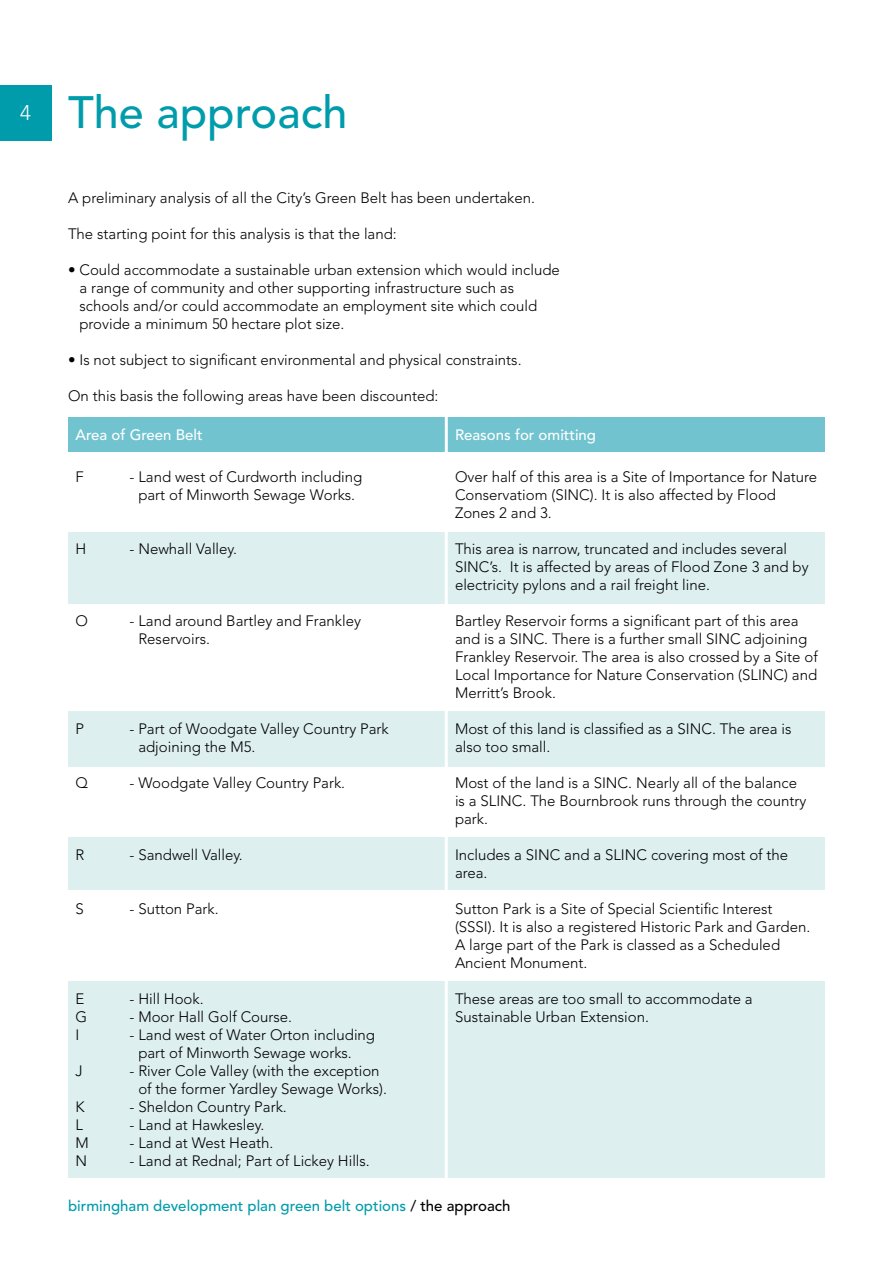
<style>
.page{position:relative;width:893px;height:1263px;background:#fff}
.page>*{position:absolute;margin:0;border:0;box-sizing:border-box;transform-origin:0 0}
.t1{font:500 45px "Avenir";color:#009cac}
.t2{font:300 21px "Avenir LT Std";color:#fff}
.t3{font:300 15px/18px "Avenir LT Std";color:#000}
.t4{font:500 15px "Avenir";color:#009cac}
.t5{font:500 15px "Avenir";color:#fff}
.s1{color:#000}
</style>
<div class="page">
<div style="left:68px;top:981px;width:757px;height:197px;background:#deeff0"></div>
<div style="left:68px;top:837px;width:757px;height:53px;background:#deeff0"></div>
<div style="left:0;top:85px;width:51px;height:55px;background:#009cac"></div>
<div style="left:68px;top:532px;width:757px;height:72px;background:#deeff0"></div>
<div style="left:68px;top:712px;width:757px;height:55px;background:#deeff0"></div>
<div style="left:68px;top:417px;width:757px;height:34px;background:#70c3cf"></div>
<hr style="left:445px;top:415px;width:3px;height:768px;background:#fff">
<p class="t2" style="left:20px;top:100px;width:12px">4</p>
<p class="t1" style="left:68px;top:86px;width:281px">The approach</p>
<p class="t3" style="left:68px;top:189px;width:468px">A preliminary analysis of all the City’s Green Belt has been undertaken.</p>
<p class="t3" style="left:68px;top:225px;width:330px">The starting point for this analysis is that the land:</p>
<p class="t3" style="left:79px;top:261px;width:482px;text-indent:-11px">• Could accommodate a sustainable urban extension which would include a range of community and other supporting infrastructure such as schools and/or could accommodate an employment site which could provide a minimum 50 hectare plot size.</p>
<p class="t3" style="left:68px;top:351px;width:455px">• Is not subject to significant environmental and physical constraints.</p>
<p class="t3" style="left:68px;top:387px;width:372px">On this basis the following areas have been discounted:</p>
<p class="t5" style="left:75px;top:426px;width:129px">Area of Green Belt</p>
<p class="t5" style="left:455px;top:426px;width:143px">Reasons for omitting</p>
<p class="t3" style="left:75px;top:468px;width:10px">F</p>
<p class="t3" style="left:129px;top:468px;width:234px;text-align:center">- Land west of Curdworth including part of Minworth Sewage Works.</p>
<p class="t3" style="left:75px;top:540px;width:12px">H</p>
<p class="t3" style="left:129px;top:540px;width:109px">- Newhall Valley.</p>
<p class="t3" style="left:75px;top:612px;width:14px">O</p>
<p class="t3" style="left:138px;top:612px;width:224px;text-indent:-9px">- Land around Bartley and Frankley<br>Reservoirs.</p>
<p class="t3" style="left:75px;top:720px;width:10px">P</p>
<p class="t3" style="left:138px;top:720px;width:252px;text-indent:-9px">- Part of Woodgate Valley Country Park adjoining the M5.</p>
<p class="t3" style="left:75px;top:774px;width:14px">Q</p>
<p class="t3" style="left:129px;top:774px;width:217px">- Woodgate Valley Country Park.</p>
<p class="t3" style="left:75px;top:846px;width:10px">R</p>
<p class="t3" style="left:129px;top:846px;width:115px">- Sandwell Valley.</p>
<p class="t3" style="left:75px;top:900px;width:10px">S</p>
<p class="t3" style="left:129px;top:900px;width:91px">- Sutton Park.</p>
<p class="t3" style="left:75px;top:990px;width:10px">E</p>
<p class="t3" style="left:129px;top:990px;width:76px">- Hill Hook.</p>
<p class="t3" style="left:75px;top:1008px;width:13px">G</p>
<p class="t3" style="left:129px;top:1008px;width:164px">- Moor Hall Golf Course.</p>
<p class="t3" style="left:75px;top:1026px;width:5px">I</p>
<p class="t3" style="left:138px;top:1026px;width:238px;text-indent:-9px">- Land west of Water Orton including part of Minworth Sewage works.</p>
<p class="t3" style="left:75px;top:1062px;width:9px">J</p>
<p class="t3" style="left:129px;top:1062px;width:259px;text-align:center">- River Cole Valley (with the exception of the former Yardley Sewage Works).</p>
<p class="t3" style="left:75px;top:1098px;width:11px">K</p>
<p class="t3" style="left:129px;top:1098px;width:159px">- Sheldon Country Park.</p>
<p class="t3" style="left:75px;top:1116px;width:9px">L</p>
<p class="t3" style="left:129px;top:1116px;width:136px">- Land at Hawkesley.</p>
<p class="t3" style="left:75px;top:1134px;width:15px">M</p>
<p class="t3" style="left:129px;top:1134px;width:145px">- Land at West Heath.</p>
<p class="t3" style="left:75px;top:1152px;width:13px">N</p>
<p class="t3" style="left:129px;top:1152px;width:242px">- Land at Rednal; Part of Lickey Hills.</p>
<p class="t3" style="left:455px;top:468px;width:364px">Over half of this area is a Site of Importance for Nature<br>Conservatiom (SINC). It is also affected by Flood<br>Zones 2 and 3.</p>
<p class="t3" style="left:455px;top:540px;width:355px">This area is narrow, truncated and includes several<br>SINC’s. It is affected by areas of Flood Zone 3 and by electricity pylons and a rail freight line.</p>
<p class="t3" style="left:455px;top:612px;width:364px">Bartley Reservoir forms a significant part of this area and is a SINC. There is a further small SINC adjoining Frankley Reservoir. The area is also crossed by a Site of Local Importance for Nature Conservation (SLINC) and Merritt’s Brook.</p>
<p class="t3" style="left:455px;top:720px;width:338px">Most of this land is classified as a SINC. The area is also too small.</p>
<p class="t3" style="left:455px;top:774px;width:353px">Most of the land is a SINC. Nearly all of the balance is a SLINC. The Bournbrook runs through the country park.</p>
<p class="t3" style="left:455px;top:846px;width:335px">Includes a SINC and a SLINC covering most of the area.</p>
<p class="t3" style="left:455px;top:900px;width:357px">Sutton Park is a Site of Special Scientific Interest (SSSI). It is also a registered Historic Park and Garden.<br>A large part of the Park is classed as a Scheduled Ancient Monument.</p>
<p class="t3" style="left:455px;top:990px;width:299px">These areas are too small to accommodate a<br>Sustainable Urban Extension.</p>
<p class="t4" style="left:68px;top:1197px;width:444px">birmingham development plan green belt options <span class="s1">/ the approach</span></p>
</div>
